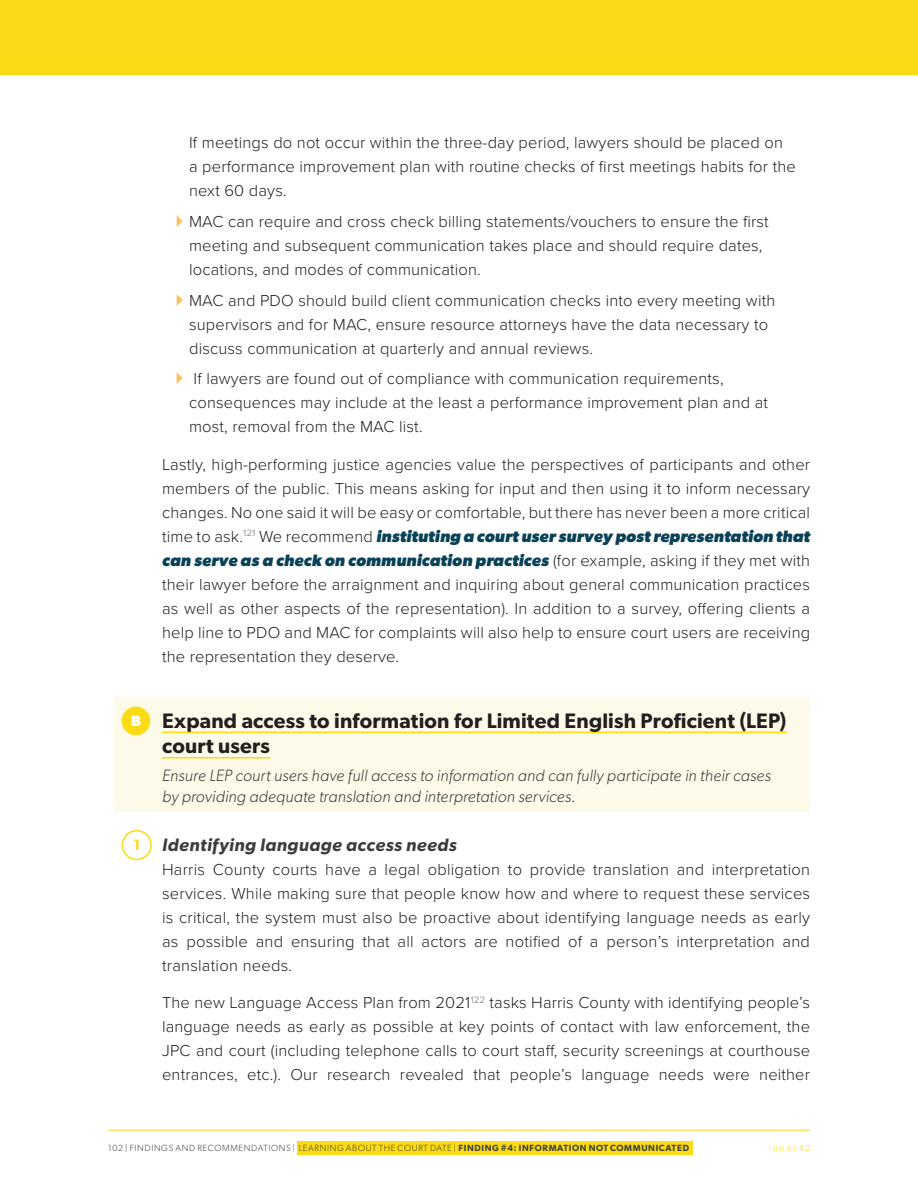
<style>
.page{position:relative;width:918px;height:1188px;background:#fff}
.page>*{position:absolute;margin:0;border:0;box-sizing:border-box;transform-origin:0 0}
.Recommend_Header_A{font:600 21px/25.5px "Gibson";letter-spacing:.01em;color:#231f20}
.Heading_4_with_num_c{font:italic 600 18px "Gibson";letter-spacing:.025em;color:#3b3d3d}
.Body_at_0_5{font:300 16.5px/24px "Proxima Nova";letter-spacing:.01em;color:#231f20}
.Recommend_Header_B{font:italic 300 16.5px/21px "Gibson";letter-spacing:.01em;color:#3b3d3d}
.Project_Intro{font:700 15px "Gibson";color:#fff}
.Project_Intro-2{font:600 15px "Gibson";color:#fadb15}
.t1{font:300 9px "Gibson";letter-spacing:.075em;color:#3b3d3d}
.t2{font:600 9px "Gibson";letter-spacing:.075em;color:#3b3d3d}
.t3{font:300 9px "Proxima Nova";letter-spacing:.2em;color:#fadb15}
.s1{font-family:"Gibson";font-weight:700;font-style:italic;color:#094257}
.s2{font-weight:300}
</style>
<div class="page">
<div style="left:297px;top:1141px;width:395px;height:13px;background:#fadb15"></div>
<hr style="left:108px;top:1130px;width:702px;height:1px;background:#fadb15">
<div style="left:0;top:0;width:918px;height:75px;background:#fadb15"></div>
<div style="left:115px;top:697px;width:695px;height:67px;background:#fdfae9"></div>
<hr style="left:162px;top:732px;width:625px;height:1px;background:#fadb15">
<hr style="left:162px;top:757px;width:108px;height:2px;background:#fadb15">
<div style="left:115px;top:759px;width:695px;height:53px;background:#fdfae9"></div>
<div style="left:122px;top:707px;width:28px;height:28px;background:#fadb15;border-radius:50%"></div>
<div style="left:122px;top:830px;width:30px;height:30px;border:2px solid #fadb15;border-radius:50%"></div>
<p class="Body_at_0_5" style="left:189px;top:130px;width:608px">If meetings do not occur within the three-day period, lawyers should be placed on<br>a performance improvement plan with routine checks of first meetings habits for the next 60 days.</p>
<p class="Body_at_0_5" style="left:189px;top:208px;width:581px">MAC can require and cross check billing statements/vouchers to ensure the first meeting and subsequent communication takes place and should require dates, locations, and modes of communication.</p>
<p class="Body_at_0_5" style="left:189px;top:287px;width:588px">MAC and PDO should build client communication checks into every meeting with supervisors and for MAC, ensure resource attorneys have the data necessary to discuss communication at quarterly and annual reviews.</p>
<p class="Body_at_0_5" style="left:189px;top:366px;width:581px">If lawyers are found out of compliance with communication requirements, consequences may include at the least a performance improvement plan and at most, removal from the MAC list.</p>
<p class="Body_at_0_5" style="left:162px;top:451px;width:650px;text-align:justify">Lastly, high-performing justice agencies value the perspectives of participants and other members of the public. This means asking for input and then using it to inform necessary changes. No one said it will be easy or comfortable, but there has never been a more critical time to ask.<sup>121</sup> We recommend <span class="s1">instituting a court user survey post representation that can serve as a check on communication practices</span> (for example, asking if they met with their lawyer before the arraignment and inquiring about general communication practices as well as other aspects of the representation). In addition to a survey, offering clients a help line to PDO and MAC for complaints will also help to ensure court users are receiving the representation they deserve.</p>
<p class="Project_Intro" style="left:131px;top:712px;width:11px">B</p>
<p class="Recommend_Header_A" style="left:162px;top:707px;width:626px">Expand access to information for Limited English Proficient (LEP) court users</p>
<p class="Recommend_Header_B" style="left:162px;top:765px;width:610px">Ensure LEP court users have full access to information and can fully participate in their cases by providing adequate translation and interpretation services.</p>
<p class="Project_Intro-2" style="left:133px;top:835px;width:9px">1</p>
<p class="Heading_4_with_num_c" style="left:162px;top:834px;width:296px">Identifying language access needs</p>
<p class="Body_at_0_5" style="left:162px;top:856px;width:650px;text-align:justify">Harris County courts have a legal obligation to provide translation and interpretation services. While making sure that people know how and where to request these services is critical, the system must also be proactive about identifying language needs as early as possible and ensuring that all actors are notified of a person’s interpretation and translation needs.</p>
<p class="Body_at_0_5" style="left:162px;top:990px;width:650px;text-align:justify">The new Language Access Plan from 2021<sup>122</sup> tasks Harris County with identifying people’s language needs as early as possible at key points of contact with law enforcement, the JPC and court (including telephone calls to court staff, security screenings at courthouse entrances, etc.). Our research revealed that people’s language needs were neither</p>
<p class="t1" style="left:108px;top:1142px;width:33px">102 | FINDIN</p>
<p class="t1" style="left:161px;top:1142px;width:85px">GS AND RECOMMEND</p>
<p class="t1" style="left:258px;top:1142px;width:12px">ATIONS</p>
<p class="t1" style="left:293px;top:1142px;width:28px">| LEARNIN</p>
<p class="t1" style="left:337px;top:1142px;width:23px">G ABOUT</p>
<p class="t1" style="left:379px;top:1142px;width:33px">THE COURT</p>
<p class="t2" style="left:430px;top:1142px;width:41px"><span class="s2">DATE |</span> Finding</p>
<p class="t2" style="left:501px;top:1142px;width:29px">#4: Information</p>
<p class="t2" style="left:589px;top:1142px;width:36px">Not Communicated</p>
<p class="t3" style="left:769px;top:1141px;width:43px">ideas42</p>
</div>
